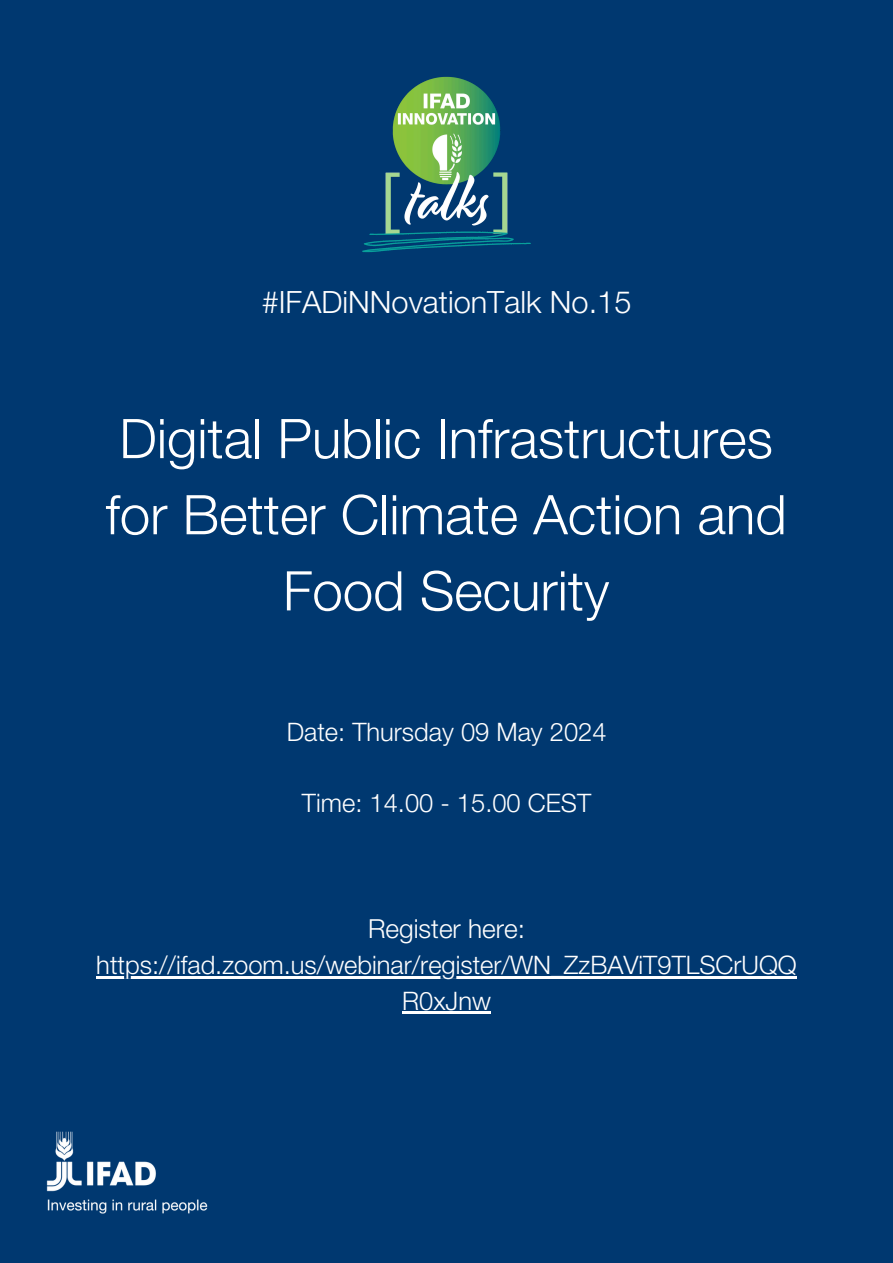
<style>
.page{position:relative;width:893px;height:1263px;background:#003870}
.page>*{position:absolute;margin:0;border:0;box-sizing:border-box;transform-origin:0 0}
.t1{font:300 54.68px/76.1px "Helvetica Neue LT Std";color:#fff;text-align:center}
.t2{font:300 30.75px "Helvetica Neue LT Std";color:#fff}
.t3{font:300 26.25px "Helvetica Neue LT Std";color:#fff}
.t4{font:300 25.5px/35.4px "Helvetica Neue LT Std";color:#fff;text-align:center}
</style>
<div class="page">
<hr style="left:96px;top:976px;width:701px;height:2px;background:#fff">
<hr style="left:402px;top:1011px;width:89px;height:3px;background:#fff">
<img style="left:362px;top:76px;width:169px;height:177px">
<img style="left:46px;top:1131px;width:162px;height:83px">
<p class="t2" style="left:262px;top:291px;width:371px">#IFADiNNovationTalk No.15</p>
<h2 class="t1" style="left:106px;top:408px;width:682px">Digital Public Infrastructures for Better Climate Action and<br>Food Security</h2>
<h1 class="t4" style="left:287px;top:718px;width:321px">Date: Thursday 09 May 2024</h1>
<p class="t4" style="left:302px;top:789px;width:291px">Time: 14.00 - 15.00 CEST</p>
<p class="t3" style="left:368px;top:919px;width:159px">Register here:</p>
<p class="t4" style="left:96px;top:951px;width:702px">https://ifad.zoom.us/webinar/register/WN_ZzBAViT9TLSCrUQQ<br>R0xJnw</p>
</div>
